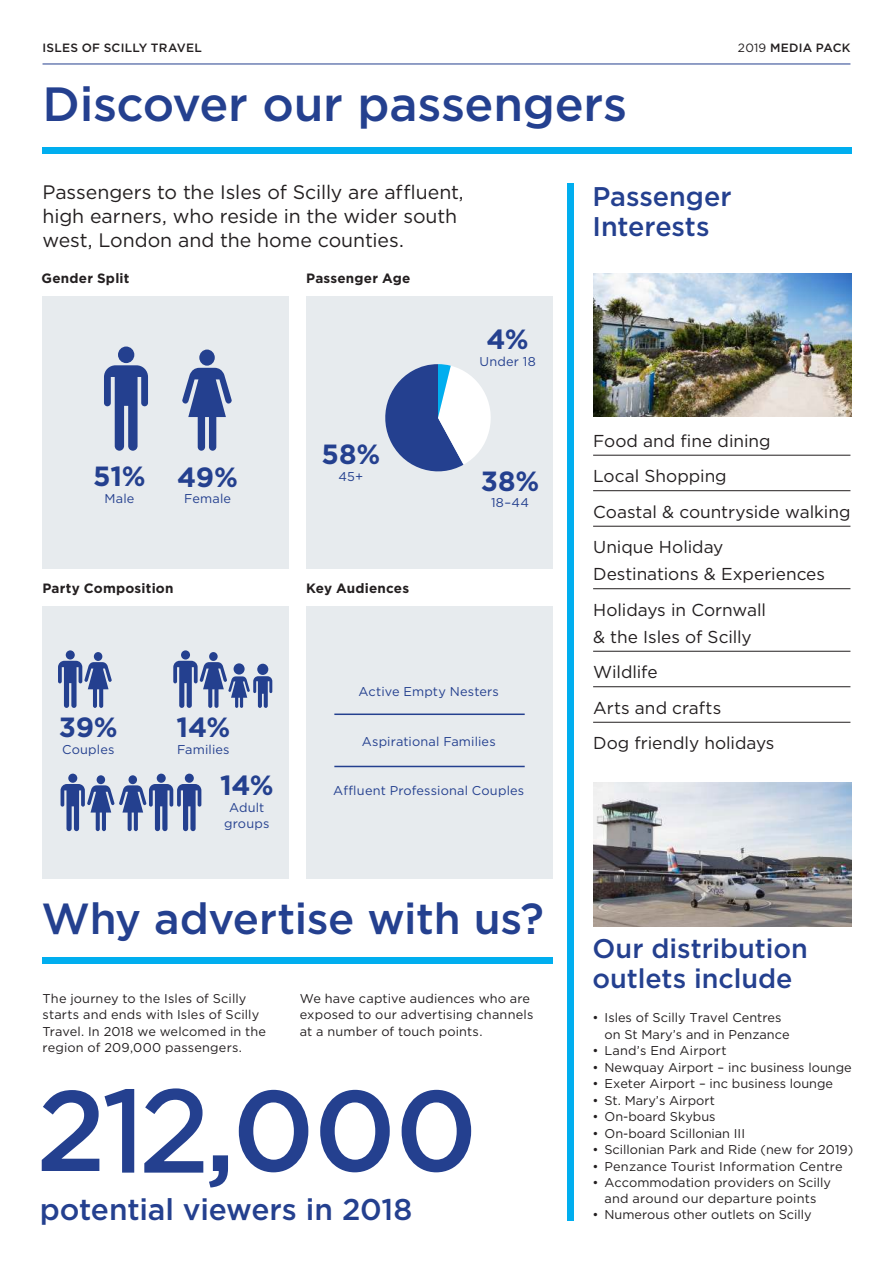
<style>
.page{position:relative;width:893px;height:1263px;background:#fff}
.page>*{position:absolute;margin:0;border:0;box-sizing:border-box;transform-origin:0 0}
.t1{font:500 114px "Gotham HTF";color:#24408f}
.t2{font:500 48px "Gotham HTF";letter-spacing:-.005em;color:#24408f}
.t3{font:500 43.5px "Gotham HTF";letter-spacing:-.01em;color:#24408f}
.t4{font:500 30px "Gotham HTF";letter-spacing:-.005em;color:#24408f}
.t5{font:700 27.75px "Gotham HTF";letter-spacing:-.005em;color:#24408f}
.t6{font:500 27px/30px "Gotham HTF";color:#24408f}
.t7{font:19.5px/24px "Gotham HTF";letter-spacing:-.005em;color:#231f20}
.t8{font:17.25px/35.5px "Gotham HTF";color:#231f20}
.t9{font:700 13.5px "Gotham HTF";letter-spacing:.015em;color:#231f20}
.t10{font:12.75px/16.5px "Gotham HTF";color:#231f20}
.t11{font:12.75px/16.5px "Gotham HTF";letter-spacing:.015em;color:#24408f;text-align:center}
.t12{font:500 12px "Gotham HTF";letter-spacing:.02em;color:#231f20}
.s1{font-weight:400}
.s2{font-family:"Gotham";font-weight:400}
.s3{font-family:"Gotham"}
</style>
<div class="page">
<hr style="left:593px;top:455px;width:257px;height:1px;background:#231f20">
<hr style="left:593px;top:490px;width:257px;height:1px;background:#231f20">
<hr style="left:593px;top:526px;width:257px;height:1px;background:#231f20">
<hr style="left:593px;top:588px;width:257px;height:1px;background:#231f20">
<hr style="left:593px;top:651px;width:257px;height:1px;background:#231f20">
<hr style="left:593px;top:686px;width:257px;height:1px;background:#231f20">
<hr style="left:593px;top:722px;width:257px;height:1px;background:#231f20">
<img style="left:593px;top:783px;width:259px;height:143px">
<img style="left:593px;top:273px;width:259px;height:143px">
<div style="left:43px;top:296px;width:246px;height:272px;background:#e7ebee"></div>
<div style="left:43px;top:606px;width:246px;height:272px;background:#e7ebee"></div>
<div style="left:306px;top:296px;width:247px;height:272px;background:#e7ebee"></div>
<div style="left:306px;top:606px;width:247px;height:272px;background:#e7ebee"></div>
<div style="left:43px;top:147px;width:809px;height:6px;background:#00aeef"></div>
<div style="left:43px;top:958px;width:510px;height:6px;background:#00aeef"></div>
<div style="left:567px;top:183px;width:6px;height:1037px;background:#00aeef"></div>
<hr style="left:43px;top:64px;width:807px;height:1px;background:#24408f">
<div style="left:118px;top:346px;width:16px;height:17px;background:#24408f;border-radius:50%"></div>
<svg style="left:104px;top:365px;width:44px;height:86px"></svg>
<div style="left:199px;top:350px;width:16px;height:16px;background:#24408f;border-radius:50%"></div>
<svg style="left:182px;top:368px;width:50px;height:83px"></svg>
<div style="left:68px;top:774px;width:9px;height:9px;background:#24408f;border-radius:50%"></div>
<div style="left:185px;top:774px;width:9px;height:9px;background:#24408f;border-radius:50%"></div>
<div style="left:157px;top:774px;width:9px;height:9px;background:#24408f;border-radius:50%"></div>
<div style="left:66px;top:650px;width:9px;height:9px;background:#24408f;border-radius:50%"></div>
<div style="left:181px;top:650px;width:9px;height:9px;background:#24408f;border-radius:50%"></div>
<div style="left:97px;top:775px;width:8px;height:9px;background:#24408f;border-radius:50%"></div>
<div style="left:129px;top:775px;width:8px;height:9px;background:#24408f;border-radius:50%"></div>
<svg style="left:61px;top:784px;width:140px;height:47px"></svg>
<div style="left:94px;top:652px;width:8px;height:9px;background:#24408f;border-radius:50%"></div>
<svg style="left:58px;top:661px;width:54px;height:47px"></svg>
<div style="left:209px;top:652px;width:9px;height:9px;background:#24408f;border-radius:50%"></div>
<svg style="left:173px;top:661px;width:99px;height:47px"></svg>
<svg style="left:385px;top:364px;width:106px;height:108px"></svg>
<hr style="left:334px;top:713px;width:191px;height:2px;background:#24408f">
<hr style="left:334px;top:766px;width:191px;height:1px;background:#24408f">
<p class="t12" style="left:43px;top:44px;width:161px">ISLES OF SCILLY TRAVEL</p>
<p class="t12" style="left:738px;top:44px;width:114px"><span class="s1">2019</span> MEDIA PACK</p>
<h2 class="t2" style="left:43px;top:86px;width:586px">Discover our passengers</h2>
<h3 class="t7" style="left:43px;top:181px;width:423px">Passengers to the Isles of Scilly are affluent, high earners, who reside in the wider south west, London and the home counties.</h3>
<p class="t9" style="left:41px;top:273px;width:89px">Gender Split</p>
<p class="t9" style="left:306px;top:273px;width:106px">Passenger Age</p>
<h3 class="t5" style="left:93px;top:466px;width:54px">51%</h3>
<p class="t11" style="left:105px;top:491px;width:31px">Male</p>
<h3 class="t5" style="left:177px;top:466px;width:62px">49%</h3>
<p class="t11" style="left:184px;top:491px;width:49px">Female</p>
<h3 class="t5" style="left:321px;top:444px;width:60px">58%</h3>
<p class="t11" style="left:338px;top:469px;width:26px">45+</p>
<p class="t9" style="left:43px;top:583px;width:133px">Party Composition</p>
<p class="t9" style="left:306px;top:583px;width:104px">Key Audiences</p>
<h3 class="t5" style="left:487px;top:329px;width:44px">4%</h3>
<p class="t11" style="left:479px;top:354px;width:58px">Under 18</p>
<h3 class="t5" style="left:481px;top:470px;width:60px">38%</h3>
<p class="t11" style="left:491px;top:495px;width:39px">18–44</p>
<h3 class="t5" style="left:59px;top:717px;width:61px">39%</h3>
<p class="t11" style="left:62px;top:741px;width:54px">Couples</p>
<h3 class="t5" style="left:177px;top:717px;width:55px">14%</h3>
<p class="t11" style="left:177px;top:741px;width:54px">Families</p>
<h3 class="t5" style="left:220px;top:774px;width:55px">14%</h3>
<p class="t11" style="left:224px;top:799px;width:47px">Adult groups</p>
<p class="t11" style="left:359px;top:684px;width:142px">Active Empty Nesters</p>
<p class="t11" style="left:362px;top:733px;width:135px">Aspirational Families</p>
<p class="t11" style="left:333px;top:783px;width:192px">Affluent Professional Couples</p>
<h3 class="t3" style="left:41px;top:901px;width:504px">Why advertise with us?</h3>
<p class="t10" style="left:43px;top:990px;width:225px">The journey to the Isles of Scilly starts and ends with Isles of Scilly Travel. In 2018 we welcomed in the region of 209,000 passengers.</p>
<p class="t10" style="left:300px;top:990px;width:235px">We have captive audiences who are exposed to our advertising channels at a number of touch points.</p>
<h1 class="t1" style="left:36px;top:1087px;width:443px">2<span class="s2">12</span>,000</h1>
<h3 class="t4" style="left:40px;top:1198px;width:374px">potential viewers in 2018</h3>
<h3 class="t6" style="left:592px;top:183px;width:141px">Passenger<br>Interests</h3>
<h3 class="t8" style="left:593px;top:423px;width:259px">Food and fine dining<br>Local Shopping<br>Coastal &amp; countryside walking<br>Unique Holiday</h3>
<h3 class="t8" style="left:593px;top:557px;width:233px">Destinations &amp; Experiences<br>Holidays in Cornwall</h3>
<h3 class="t8" style="left:593px;top:619px;width:183px">&amp; the Isles of Scilly<br>Wildlife<br>Arts and crafts<br>Dog friendly holidays</h3>
<h3 class="t6" style="left:592px;top:935px;width:217px">Our distribution outlets include</h3>
<p class="t10" style="left:604px;top:1010px;width:187px;text-indent:-12px">• I sles of Scilly Travel Centres on St Mary’s and in Penzance</p>
<p class="t10" style="left:592px;top:1043px;width:135px">• Land’s End Airport</p>
<p class="t10" style="left:592px;top:1060px;width:261px">• Newquay Airport – inc business lounge</p>
<p class="t10" style="left:592px;top:1076px;width:242px">• Exeter Airport – inc business lounge</p>
<p class="t10" style="left:592px;top:1093px;width:124px">• St. Mary’s Airport</p>
<p class="t10" style="left:592px;top:1109px;width:125px">• On<span class="s3">-</span>board Skybus</p>
<p class="t10" style="left:592px;top:1126px;width:154px">• On<span class="s3">-</span>board Scillonian III</p>
<p class="t10" style="left:592px;top:1142px;width:262px">• Scillonian Park and Ride (new for 2019)</p>
<p class="t10" style="left:592px;top:1159px;width:252px">• Penzance Tourist Information Centre</p>
<p class="t10" style="left:592px;top:1176px;width:240px;line-height:15.1px;text-align:center">• Accommodation providers on Scilly and around our departure points</p>
<p class="t10" style="left:592px;top:1207px;width:221px">• Numerous other outlets on Scilly</p>
</div>
